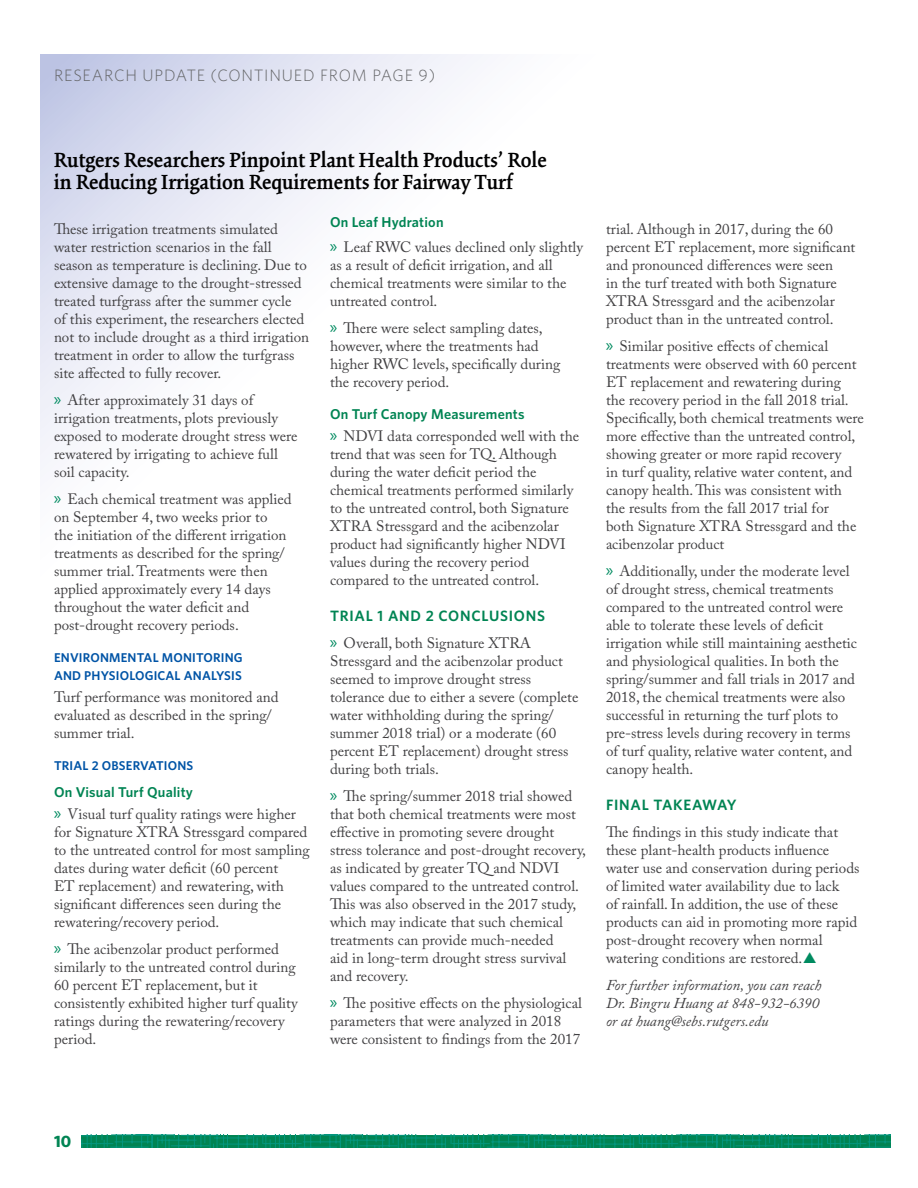
<style>
.page{position:relative;width:918px;height:1188px;background:#fff}
.page>*{position:absolute;margin:0;border:0;box-sizing:border-box;transform-origin:0 0}
.t1{font:22.5px/22.5px "Kinesis MM 520";color:#000}
.t2{font:300 16.5px "Whitney";letter-spacing:.05em;color:#636466}
.t3{font:700 16.5px "Whitney";color:#008453}
.t4{font:15px/18px "Adobe Caslon Pro";color:#414042}
.t5{font:italic 15px/18px "Adobe Caslon Pro";color:#414042}
.t6{font:600 15px "Whitney";letter-spacing:.05em;color:#008453}
.t7{font:600 14.25px "Whitney";letter-spacing:.015em;color:#008453}
.t8{font:600 12.75px/18px "Whitney";letter-spacing:.015em;color:#0054a6}
.s1{font-family:"Myriad Pro";font-size:18px;color:#008b60}
</style>
<div class="page">
<svg style="left:40px;top:54px;width:427px;height:401px"></svg>
<svg style="left:81px;top:1135px;width:810px;height:13px;background:#00885f"></svg>
<p class="t2" style="left:54px;top:64px;width:383px">RESEARCH UPDATE (CONTINUED FROM PAGE 9)</p>
<h1 class="t1" style="left:54px;top:148px;width:494px">Rutgers Researchers Pinpoint Plant Health Products’ Role in Reducing Irrigation Requirements for Fairway Turf</h1>
<p class="t4" style="left:54px;top:220px;width:257px">These irrigation treatments simulated water restriction scenarios in the fall season as temperature is declining. Due to extensive damage to the drought-stressed treated turfgrass after the summer cycle<br>of this experiment, the researchers elected not to include drought as a third irrigation treatment in order to allow the turfgrass site affected to fully recover.</p>
<p class="t4" style="left:54px;top:391px;width:245px"><span class="s1">»</span> After approximately 31 days of irrigation treatments, plots previously exposed to moderate drought stress were rewatered by irrigating to achieve full soil capacity.</p>
<p class="t4" style="left:54px;top:490px;width:239px"><span class="s1">»</span> Each chemical treatment was applied on September 4, two weeks prior to<br>the initiation of the different irrigation treatments as described for the spring/ summer trial. Treatments were then applied approximately every 14 days throughout the water deficit and post-drought recovery periods.</p>
<p class="t8" style="left:54px;top:648px;width:190px">ENVIRONMENTAL MONITORING<br>AND PHYSIOLOGICAL ANALYSIS</p>
<p class="t4" style="left:54px;top:688px;width:226px">Turf performance was monitored and evaluated as described in the spring/ summer trial.</p>
<p class="t8" style="left:54px;top:756px;width:141px">TRIAL 2 OBSERVATIONS</p>
<p class="t7" style="left:54px;top:782px;width:140px">On Visual Turf Quality</p>
<p class="t4" style="left:54px;top:805px;width:257px"><span class="s1">»</span> Visual turf quality ratings were higher for Signature XTRA Stressgard compared to the untreated control for most sampling dates during water deficit (60 percent<br>ET replacement) and rewatering, with significant differences seen during the rewatering/recovery period.</p>
<p class="t4" style="left:54px;top:940px;width:245px"><span class="s1">»</span> The acibenzolar product performed similarly to the untreated control during 60 percent ET replacement, but it consistently exhibited higher turf quality ratings during the rewatering/recovery period.</p>
<p class="t7" style="left:330px;top:213px;width:115px">On Leaf Hydration</p>
<p class="t4" style="left:330px;top:238px;width:255px"><span class="s1">»</span> Leaf RWC values declined only slightly as a result of deficit irrigation, and all chemical treatments were similar to the untreated control.</p>
<p class="t4" style="left:330px;top:319px;width:232px"><span class="s1">»</span> There were select sampling dates, however, where the treatments had higher RWC levels, specifically during the recovery period.</p>
<p class="t7" style="left:330px;top:404px;width:196px">On Turf Canopy Measurements</p>
<p class="t4" style="left:330px;top:427px;width:251px"><span class="s1">»</span> NDVI data corresponded well with the trend that was seen for TQ. Although during the water deficit period the chemical treatments performed similarly to the untreated control, both Signature XTRA Stressgard and the acibenzolar product had significantly higher NDVI values during the recovery period compared to the untreated control.</p>
<p class="t6" style="left:330px;top:606px;width:217px">TRIAL 1 AND 2 CONCLUSIONS</p>
<p class="t4" style="left:330px;top:634px;width:250px"><span class="s1">»</span> Overall, both Signature XTRA Stressgard and the acibenzolar product seemed to improve drought stress tolerance due to either a severe (complete water withholding during the spring/ summer 2018 trial) or a moderate (60 percent ET replacement) drought stress during both trials.</p>
<p class="t4" style="left:330px;top:787px;width:258px"><span class="s1">»</span> The spring/summer 2018 trial showed that both chemical treatments were most effective in promoting severe drought stress tolerance and post-drought recovery, as indicated by greater TQ and NDVI values compared to the untreated control.<br>This was also observed in the 2017 study, which may indicate that such chemical treatments can provide much-needed<br>aid in long-term drought stress survival and recovery.</p>
<p class="t4" style="left:330px;top:994px;width:254px"><span class="s1">»</span> The positive effects on the physiological parameters that were analyzed in 2018 were consistent to findings from the 2017</p>
<p class="t4" style="left:606px;top:220px;width:251px">trial. Although in 2017, during the 60 percent ET replacement, more significant and pronounced differences were seen<br>in the turf treated with both Signature XTRA Stressgard and the acibenzolar product than in the untreated control.</p>
<p class="t4" style="left:606px;top:337px;width:259px"><span class="s1">»</span> Similar positive effects of chemical treatments were observed with 60 percent ET replacement and rewatering during the recovery period in the fall 2018 trial.<br>Specifically, both chemical treatments were more effective than the untreated control, showing greater or more rapid recovery<br>in turf quality, relative water content, and canopy health. This was consistent with the results from the fall 2017 trial for<br>both Signature XTRA Stressgard and the acibenzolar product</p>
<p class="t4" style="left:606px;top:562px;width:253px"><span class="s1">»</span> Additionally, under the moderate level of drought stress, chemical treatments compared to the untreated control were able to tolerate these levels of deficit irrigation while still maintaining aesthetic and physiological qualities. In both the spring/summer and fall trials in 2017 and 2018, the chemical treatments were also successful in returning the turf plots to pre-stress levels during recovery in terms of turf quality, relative water content, and canopy health.</p>
<p class="t6" style="left:606px;top:795px;width:132px">FINAL TAKEAWAY</p>
<p class="t4" style="left:606px;top:823px;width:255px">The findings in this study indicate that these plant-health products influence water use and conservation during periods of limited water availability due to lack<br>of rainfall. In addition, the use of these products can aid in promoting more rapid post-drought recovery when normal watering conditions are restored.</p>
<p class="t5" style="left:606px;top:976px;width:217px">For further information, you can reach<br>Dr. Bingru Huang at 848-932-6390 or at huang@sebs.rutgers.edu</p>
<p class="t3" style="left:54px;top:1130px;width:19px">10</p>
</div>
